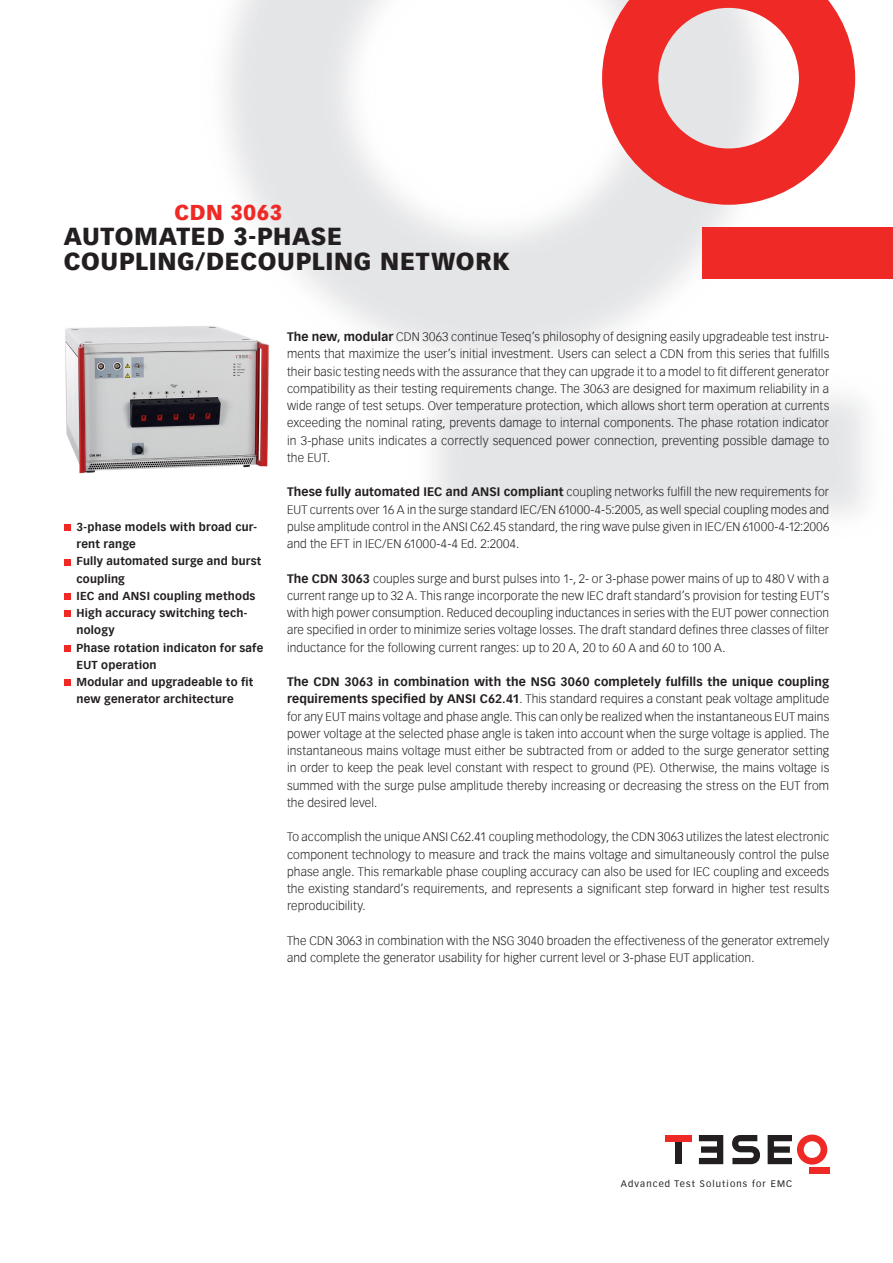
<style>
.page{position:relative;width:893px;height:1263px;background:#fff}
.page>*{position:absolute;margin:0;border:0;box-sizing:border-box;transform-origin:0 0}
.t1{font:900 24px/25.5px "Vectora Com";letter-spacing:.03em;color:#231f20}
.t2{font:900 21px "Vectora Com";color:#ee2926}
.t3{font:300 12px/17.2px "Vectora Com";letter-spacing:.01em;color:#231f20;text-align:justify}
.t4{font:700 11.25px/17.2px "Vectora Com";letter-spacing:.02em;color:#231f20}
.t5{font:9.15px "Vectora Com";letter-spacing:.125em;color:#231f20}
.s1{font-weight:700}
</style>
<div class="page">
<div style="left:809px;top:1167px;width:20px;height:6px;background:#ee2926"></div>
<svg style="left:768px;top:1134px;width:59px;height:30px"></svg>
<svg style="left:699px;top:1135px;width:24px;height:29px"></svg>
<div style="left:675px;top:1141px;width:7px;height:23px;background:#231f20"></div>
<div style="left:665px;top:1135px;width:27px;height:6px;background:#ee2926"></div>
<svg style="left:732px;top:1135px;width:28px;height:29px"></svg>
<img style="left:224px;top:0;width:669px;height:516px">
<img style="left:65px;top:324px;width:205px;height:151px">
<div style="left:702px;top:228px;width:191px;height:51px;background:#ee2926"></div>
<svg style="left:602px;top:0;width:253px;height:205px;fill:#ee2926"></svg>
<div style="left:64px;top:524px;width:7px;height:7px;background:#ee2926"></div>
<div style="left:64px;top:559px;width:7px;height:6px;background:#ee2926"></div>
<div style="left:64px;top:593px;width:7px;height:7px;background:#ee2926"></div>
<div style="left:64px;top:610px;width:7px;height:7px;background:#ee2926"></div>
<div style="left:64px;top:645px;width:7px;height:7px;background:#ee2926"></div>
<div style="left:64px;top:679px;width:7px;height:7px;background:#ee2926"></div>
<h2 class="t2" style="left:174px;top:200px;width:17px">CDN</h2>
<h2 class="t2" style="left:230px;top:200px;width:53px">3063</h2>
<h1 class="t1" style="left:64px;top:223px;width:447px">AUTOMATED 3-PHASE<br>COUPLING/DECOUPLING NETWORK</h1>
<p class="t4" style="left:77px;top:518px;width:188px">3-phase models with broad cur&shy;rent range<br>Fully automated surge and burst coupling<br>IEC and ANSI coupling methods<br>High accuracy switching tech&shy;nology<br>Phase rotation indicaton for safe<br>EUT operation<br>Modular and upgradeable to fit new generator architecture</p>
<p class="t3" style="left:287px;top:328px;width:544px"><span class="s1">The new, modular</span> CDN 3063 continue Teseq’s philosophy of designing easily upgradeable test instru&shy;ments that maximize the user’s initial investment. Users can select a CDN from this series that fulfills their basic testing needs with the assurance that they can upgrade it to a model to fit different generator compatibility as their testing requirements change. The 3063 are designed for maximum reliability in a wide range of test setups. Over temperature protection, which allows short term operation at currents exceeding the nominal rating, prevents damage to internal components. The phase rotation indicator in 3-phase units indicates a correctly sequenced power connection, preventing possible damage to the EUT.</p>
<p class="t3" style="left:287px;top:483px;width:544px"><span class="s1">These fully automated IEC and ANSI compliant</span> coupling networks fulfill the new requirements for EUT currents over 16 A in the surge standard IEC/EN 61000-4-5:2005, as well special coupling modes and pulse amplitude control in the ANSI C62.45 standard, the ring wave pulse given in IEC/EN 61000-4-12:2006 and the EFT in IEC/EN 61000-4-4 Ed. 2:2004.</p>
<p class="t3" style="left:287px;top:570px;width:544px"><span class="s1">The CDN 3063</span> couples surge and burst pulses into 1-, 2- or 3-phase power mains of up to 480 V with a current range up to 32 A. This range incorporate the new IEC draft standard’s provision for testing EUT’s with high power consumption. Reduced decoupling inductances in series with the EUT power connection are specified in order to minimize series voltage losses. The draft standard defines three classes of filter inductance for the following current ranges: up to 20 A, 20 to 60 A and 60 to 100 A.</p>
<p class="t3" style="left:287px;top:673px;width:544px"><span class="s1">The CDN 3063 in combination with the NSG 3060 completely fulfills the unique coupling requirements specified by ANSI C62.41</span>. This standard requires a constant peak voltage amplitude for any EUT mains voltage and phase angle. This can only be realized when the instantaneous EUT mains power voltage at the selected phase angle is taken into account when the surge voltage is applied. The instantaneous mains voltage must either be subtracted from or added to the surge generator setting in order to keep the peak level constant with respect to ground (PE). Otherwise, the mains voltage is summed with the surge pulse amplitude thereby increasing or decreasing the stress on the EUT from the desired level.</p>
<p class="t3" style="left:287px;top:828px;width:544px">To accomplish the unique ANSI C62.41 coupling methodology, the CDN 3063 utilizes the latest electronic component technology to measure and track the mains voltage and simultaneously control the pulse phase angle. This remarkable phase coupling accuracy can also be used for IEC coupling and exceeds the existing standard’s requirements, and represents a significant step forward in higher test results reproducibility.</p>
<p class="t3" style="left:287px;top:932px;width:544px">The CDN 3063 in combination with the NSG 3040 broaden the effectiveness of the generator extremely and complete the generator usability for higher current level or 3-phase EUT application.</p>
<p class="t5" style="left:621px;top:1178px;width:173px">Advanced Test Solutions for EMC</p>
</div>
